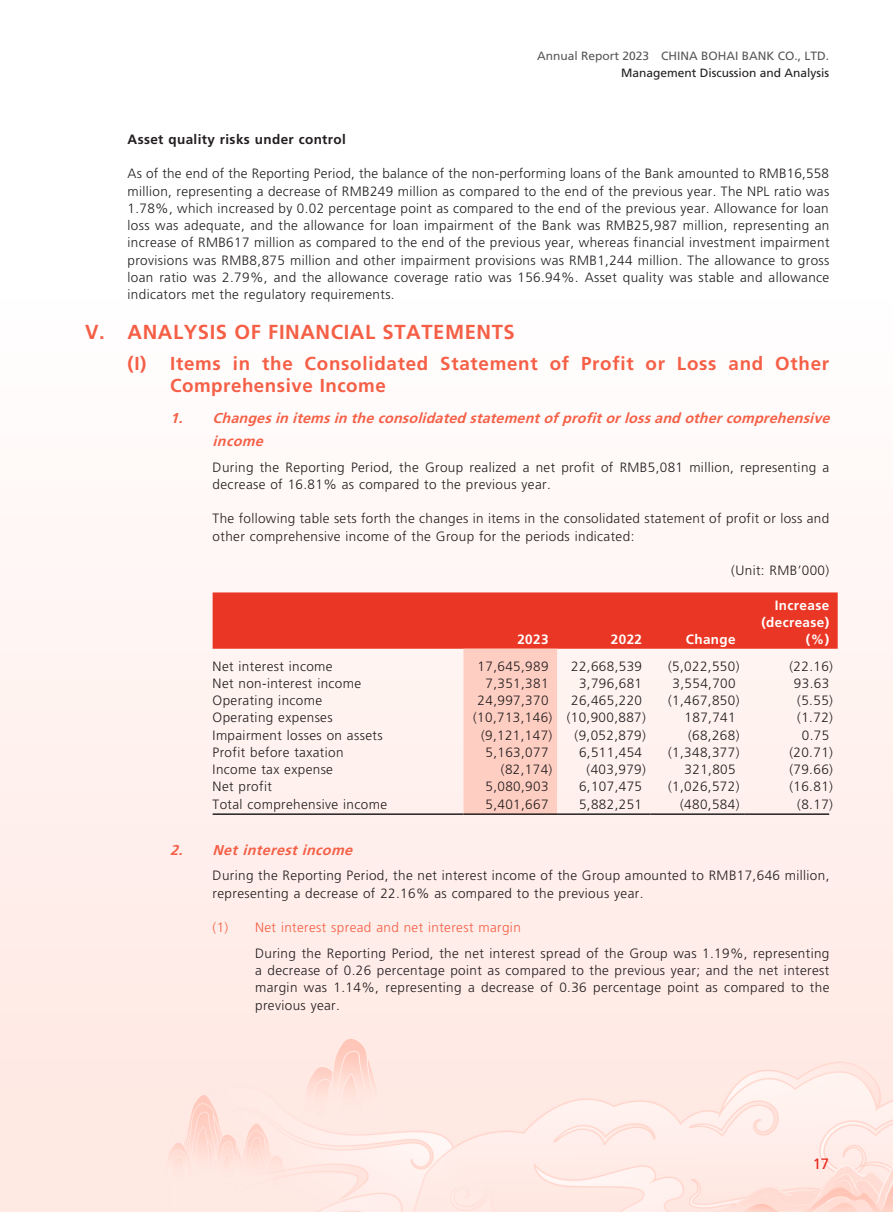
<style>
.page{position:relative;width:893px;height:1212px;background:#fff}
.page>*{position:absolute;margin:0;border:0;box-sizing:border-box;transform-origin:0 0}
.t1{font:700 20.25px "Frutiger LT Std";letter-spacing:.03em;color:#f55f46}
.t2{font:700 18.75px/22.5px "Frutiger LT Std";letter-spacing:.04em;color:#f55f46}
.t3{font:15px "Frutiger LT Std";color:#e72419}
.t4{font:italic 700 14.25px/22.5px "Frutiger LT Std";color:#f55f46}
.t5{font:300 13.5px/17.2px "Frutiger LT Std";letter-spacing:.03em;color:#231f20}
.t6{font:300 13.5px "Frutiger LT Std";letter-spacing:.03em;color:#f55f46}
.t7{font:700 13.5px/17.2px "Frutiger LT Std";letter-spacing:.03em;color:#fff;text-align:right}
.t8{font:700 13.5px "Frutiger LT Std";letter-spacing:.03em;color:#231f20}
.t9{font:12px "Frutiger LT Std";color:#57585a}
.t10{font:12px "Frutiger LT Std";color:#231f20}
</style>
<div class="page">
<img style="left:0;top:592px;width:893px;height:620px">
<svg style="left:213px;top:592px;width:625px;height:223px"></svg>
<hr style="left:213px;top:813px;width:250px;height:2px;background:#231f20">
<hr style="left:463px;top:813px;width:94px;height:2px;background:#231f20">
<hr style="left:557px;top:813px;width:94px;height:2px;background:#231f20">
<hr style="left:651px;top:813px;width:93px;height:2px;background:#231f20">
<hr style="left:744px;top:813px;width:85px;height:2px;background:#231f20">
<p class="t9" style="left:537px;top:48px;width:294px">Annual Report 2023 CHINA BOHAI BANK CO., LTD.</p>
<p class="t10" style="left:621px;top:65px;width:210px">Management Discussion and Analysis</p>
<p class="t8" style="left:128px;top:131px;width:220px">Asset quality risks under control</p>
<p class="t5" style="left:128px;top:165px;width:703px;text-align:justify">As of the end of the Reporting Period, the balance of the non-performing loans of the Bank amounted to RMB16,558 million, representing a decrease of RMB249 million as compared to the end of the previous year. The NPL ratio was 1.78%, which increased by 0.02 percentage point as compared to the end of the previous year. Allowance for loan loss was adequate, and the allowance for loan impairment of the Bank was RMB25,987 million, representing an increase of RMB617 million as compared to the end of the previous year, whereas financial investment impairment provisions was RMB8,875 million and other impairment provisions was RMB1,244 million. The allowance to gross loan ratio was 2.79%, and the allowance coverage ratio was 156.94%. Asset quality was stable and allowance indicators met the regulatory requirements.</p>
<h1 class="t1" style="left:85px;top:320px;width:431px">V. ANALYSIS OF FINANCIAL STATEMENTS</h1>
<h2 class="t2" style="left:170px;top:352px;width:661px;text-indent:-43px">(I) Items in the Consolidated Statement of Profit or Loss and Other<br>Comprehensive Income</h2>
<p class="t4" style="left:213px;top:407px;width:623px;text-indent:-43px">1. Changesin itemsin the consolidated statementofprofitorlossand othercomprehensive income</p>
<p class="t5" style="left:213px;top:459px;width:618px">During the Reporting Period, the Group realized a net profit of RMB5,081 million, representing a decrease of 16.81% as compared to the previous year.</p>
<p class="t5" style="left:213px;top:510px;width:618px">The following table sets forth the changes in items in the consolidated statement of profit or loss and other comprehensive income of the Group for the periods indicated:</p>
<p class="t5" style="left:731px;top:562px;width:99px">(Unit: RMB’000)</p>
<p class="t7" style="left:517px;top:631px;width:33px">2023</p>
<p class="t7" style="left:611px;top:631px;width:33px">2022</p>
<p class="t7" style="left:686px;top:631px;width:51px">Change</p>
<p class="t7" style="left:761px;top:596px;width:69px">Increase (decrease) (%)</p>
<p class="t5" style="left:213px;top:657px;width:122px">Net interest income</p>
<p class="t5" style="left:478px;top:657px;width:72px">17,645,989</p>
<p class="t5" style="left:571px;top:657px;width:72px">22,668,539</p>
<p class="t5" style="left:668px;top:657px;width:73px">(5,022,550)</p>
<p class="t5" style="left:789px;top:657px;width:45px">(22.16)</p>
<p class="t5" style="left:213px;top:675px;width:150px">Net non-interest income</p>
<p class="t5" style="left:485px;top:675px;width:65px">7,351,381</p>
<p class="t5" style="left:579px;top:675px;width:65px">3,796,681</p>
<p class="t5" style="left:673px;top:675px;width:65px">3,554,700</p>
<p class="t5" style="left:794px;top:675px;width:37px">93.63</p>
<p class="t5" style="left:213px;top:692px;width:111px">Operating income</p>
<p class="t5" style="left:478px;top:692px;width:72px">24,997,370</p>
<p class="t5" style="left:571px;top:692px;width:72px">26,465,220</p>
<p class="t5" style="left:668px;top:692px;width:73px">(1,467,850)</p>
<p class="t5" style="left:797px;top:692px;width:37px">(5.55)</p>
<p class="t5" style="left:213px;top:709px;width:122px">Operating expenses</p>
<p class="t5" style="left:473px;top:709px;width:174px">(10,713,146) (10,900,887)</p>
<p class="t5" style="left:685px;top:709px;width:53px">187,741</p>
<p class="t5" style="left:797px;top:709px;width:37px">(1.72)</p>
<p class="t5" style="left:213px;top:726px;width:171px">Impairment losses on assets</p>
<p class="t5" style="left:481px;top:726px;width:73px">(9,121,147)</p>
<p class="t5" style="left:574px;top:726px;width:73px">(9,052,879)</p>
<p class="t5" style="left:688px;top:726px;width:53px">(68,268)</p>
<p class="t5" style="left:802px;top:726px;width:29px">0.75</p>
<p class="t5" style="left:213px;top:744px;width:132px">Profit before taxation</p>
<p class="t5" style="left:485px;top:744px;width:65px">5,163,077</p>
<p class="t5" style="left:579px;top:744px;width:65px">6,511,454</p>
<p class="t5" style="left:668px;top:744px;width:73px">(1,348,377)</p>
<p class="t5" style="left:789px;top:744px;width:45px">(20.71)</p>
<p class="t5" style="left:213px;top:761px;width:122px">Income tax expense</p>
<p class="t5" style="left:501px;top:761px;width:53px">(82,174)</p>
<p class="t5" style="left:587px;top:761px;width:61px">(403,979)</p>
<p class="t5" style="left:685px;top:761px;width:53px">321,805</p>
<p class="t5" style="left:789px;top:761px;width:45px">(79.66)</p>
<p class="t5" style="left:213px;top:778px;width:61px">Net profit</p>
<p class="t5" style="left:485px;top:778px;width:65px">5,080,903</p>
<p class="t5" style="left:579px;top:778px;width:65px">6,107,475</p>
<p class="t5" style="left:668px;top:778px;width:73px">(1,026,572)</p>
<p class="t5" style="left:789px;top:778px;width:45px">(16.81)</p>
<p class="t5" style="left:213px;top:795px;width:176px">Total comprehensive income</p>
<p class="t5" style="left:485px;top:795px;width:65px">5,401,667</p>
<p class="t5" style="left:579px;top:795px;width:65px">5,882,251</p>
<p class="t5" style="left:680px;top:795px;width:61px">(480,584)</p>
<p class="t5" style="left:797px;top:795px;width:37px">(8.17)</p>
<p class="t4" style="left:170px;top:838px;width:188px">2. Netinterestincome</p>
<p class="t5" style="left:213px;top:867px;width:618px">During the Reporting Period, the net interest income of the Group amounted to RMB17,646 million, representing a decrease of 22.16% as compared to the previous year.</p>
<p class="t6" style="left:213px;top:920px;width:310px">(1) Net interest spread and net interest margin</p>
<p class="t5" style="left:255px;top:945px;width:576px;text-align:justify">During the Reporting Period, the net interest spread of the Group was 1.19%, representing a decrease of 0.26 percentage point as compared to the previous year; and the net interest margin was 1.14%, representing a decrease of 0.36 percentage point as compared to the previous year.</p>
<p class="t3" style="left:813px;top:1155px;width:18px">17</p>
</div>
